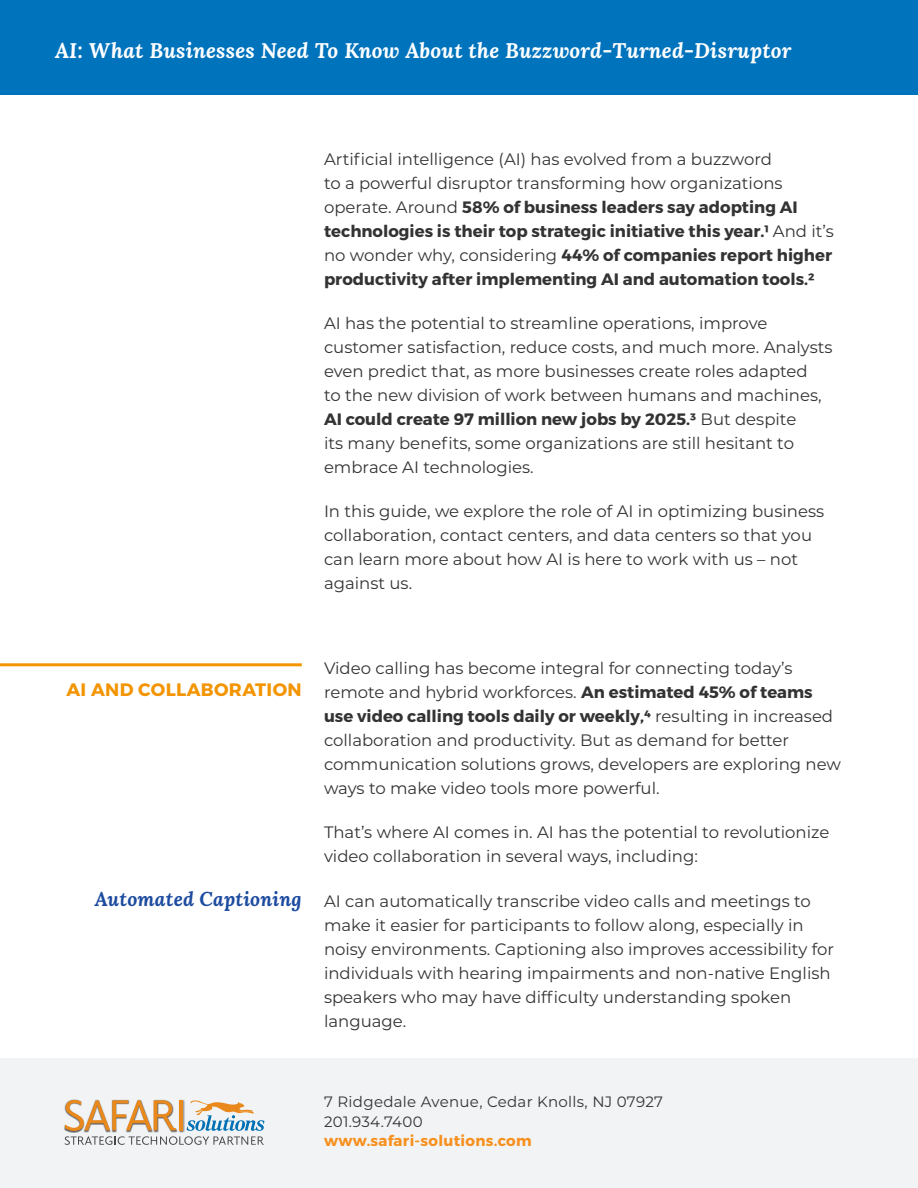
<style>
.page{position:relative;width:918px;height:1188px;background:#fff}
.page>*{position:absolute;margin:0;border:0;box-sizing:border-box;transform-origin:0 0}
.t1{font:italic 700 21px "Lora";letter-spacing:.01em;color:#fff}
.t2{font:italic 700 19.5px "Lora";letter-spacing:.01em;color:#1d4ba0}
.t3{font:700 18px "Montserrat";letter-spacing:.02em;color:#f39400}
.t4{font:16.5px/24px "Montserrat";color:#333}
.t5{font:700 16.5px/24px "Montserrat";color:#333}
.t6{font:15px/19.5px "Montserrat";letter-spacing:.02em;color:#333}
.t7{font:700 15px "Montserrat";letter-spacing:.02em;color:#f7901e}
.s1{font-weight:400}
.s2{font-weight:700}
</style>
<div class="page">
<div style="left:0;top:0;width:918px;height:95px;background:#0073bd"></div>
<div style="left:0;top:1058px;width:918px;height:130px;background:#f2f3f4"></div>
<img style="left:64px;top:1099px;width:119px;height:32px">
<svg style="left:65px;top:1100px;width:199px;height:45px"></svg>
<hr style="left:0;top:663px;width:302px;height:3px;background:#f39400">
<p class="t1" style="left:55px;top:42px;width:738px">AI: What Businesses Need To Know About the Buzzword-Turned-Disruptor</p>
<p class="t5" style="left:324px;top:147px;width:511px"><span class="s1">Artificial intelligence (AI) has evolved from a buzzword<br>to a powerful disruptor transforming how organizations operate. Around</span> 58% of business leaders say adopting AI technologies is their top strategic initiative this year.1 <span class="s1">And it’s no wonder why, considering</span> 44% of companies report higher productivity after implementing AI and automation tools.2</p>
<p class="t4" style="left:324px;top:312px;width:510px">AI has the potential to streamline operations, improve customer satisfaction, reduce costs, and much more. Analysts even predict that, as more businesses create roles adapted<br>to the new division of work between humans and machines, <span class="s2">AI could create 97 million new jobs by 2025.3</span> But despite<br>its many benefits, some organizations are still hesitant to embrace AI technologies.</p>
<p class="t4" style="left:324px;top:500px;width:502px">In this guide, we explore the role of AI in optimizing business collaboration, contact centers, and data centers so that you can learn more about how AI is here to work with us – not against us.</p>
<p class="t3" style="left:66px;top:681px;width:237px">AI AND COLLABORATION</p>
<p class="t2" style="left:95px;top:891px;width:208px">Automated Captioning</p>
<p class="t4" style="left:324px;top:657px;width:519px">Video calling has become integral for connecting today’s remote and hybrid workforces. <span class="s2">An estimated 45% of teams use video calling tools daily or weekly,4</span> resulting in increased collaboration and productivity. But as demand for better communication solutions grows, developers are exploring new ways to make video tools more powerful.</p>
<p class="t4" style="left:324px;top:821px;width:507px">That’s where AI comes in. AI has the potential to revolutionize video collaboration in several ways, including:</p>
<p class="t4" style="left:324px;top:889px;width:512px">AI can automatically transcribe video calls and meetings to make it easier for participants to follow along, especially in noisy environments. Captioning also improves accessibility for individuals with hearing impairments and non-native English speakers who may have difficulty understanding spoken language.</p>
<p class="t6" style="left:324px;top:1093px;width:341px">7 Ridgedale Avenue, Cedar Knolls, NJ 07927<br>201.934.7400</p>
<p class="t7" style="left:324px;top:1134px;width:209px">www.safari-solutions.com</p>
</div>
